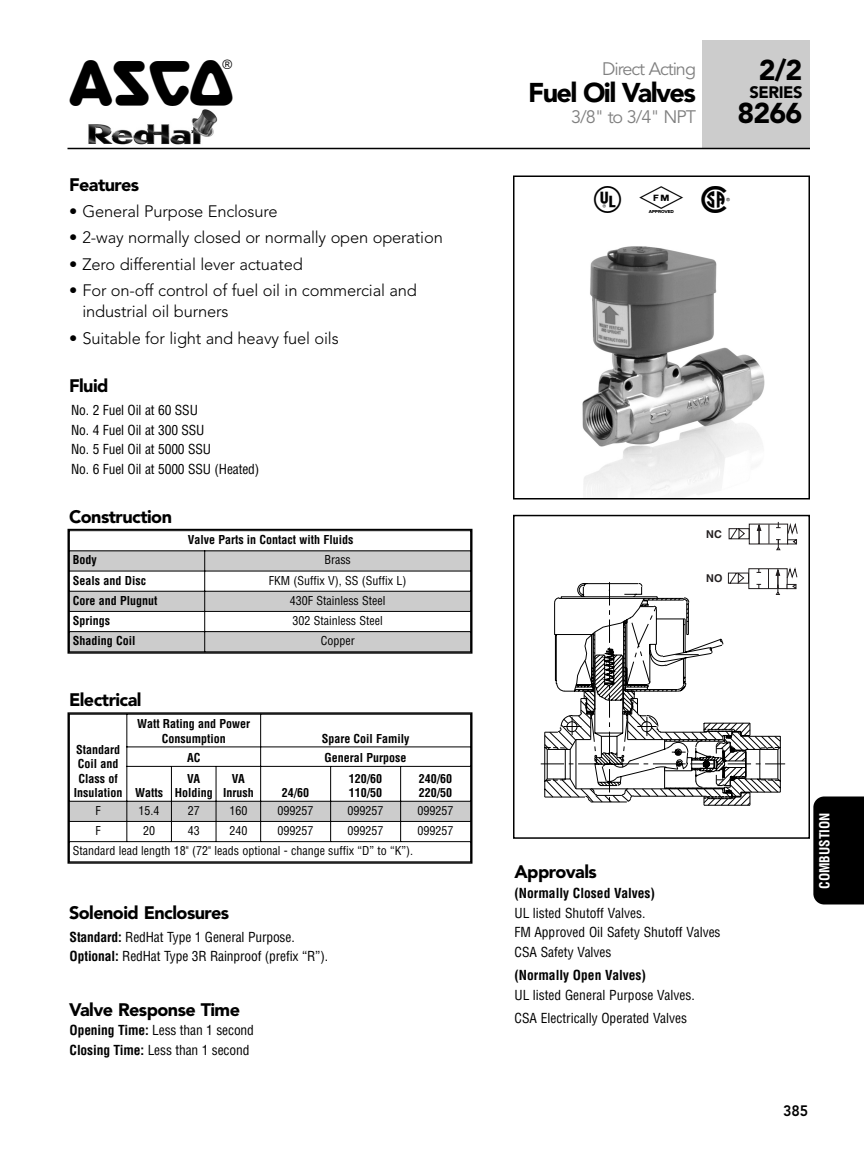
<style>
.page{position:relative;width:864px;height:1161px;background:#fff}
.page>*{position:absolute;margin:0;border:0;box-sizing:border-box;transform-origin:0 0}
.t1{font:46.5px "ASCO Valve";color:#000}
.t2{font:900 28.5px "Avenir";color:#000}
.t3{font:900 27px "Avenir";letter-spacing:-.06em;color:#000}
.t4{font:27px "ASCO Valve";color:#000}
.t5{font:900 18px "Avenir";letter-spacing:-.03em;color:#000}
.t6{font:18px "Avenir";letter-spacing:-.055em;color:#808080}
.t7{font:300 16.5px/21px "Avenir";letter-spacing:-.01em;color:#000}
.t8{font:900 16.5px "Avenir";letter-spacing:-.03em;color:#000}
.t9{font:800 15px "Avenir";color:#000;scale:.95 1}
.t10{font:condensed 13.5px/19.8px "Helvetica";letter-spacing:-.01em;color:#000}
.t11{font:700 condensed 13.5px "Helvetica";color:#000}
.t12{font:700 condensed 13.5px "Helvetica";color:#fff}
.t13{font:700 condensed 12px/14.4px "Helvetica";color:#000;text-align:center}
.t14{font:condensed 12px "Helvetica";color:#000}
.t15{font:700 10.8px "Helvetica";color:#231f20}
.s1{font-weight:700}
</style>
<div class="page">
<img style="left:85px;top:109px;width:135px;height:39px">
<div style="left:702px;top:40px;width:108px;height:108px;background:#ccc"></div>
<img style="left:582px;top:246px;width:183px;height:250px">
<div style="left:513px;top:176px;width:297px;height:324px;border:2px solid #000"></div>
<svg style="left:541px;top:522px;width:257px;height:284px"></svg>
<div style="left:513px;top:515px;width:297px;height:324px;border:2px solid #000"></div>
<hr style="left:68px;top:148px;width:742px;height:1px;background:#000">
<div style="left:813px;top:796px;width:51px;height:108px;background:#000"></div>
<div style="left:68px;top:529px;width:404px;height:125px;border:2px solid #000"></div>
<div style="left:69px;top:530px;width:402px;height:21px;background:#fff"></div>
<div style="left:69px;top:551px;width:136px;height:20px;background:#ccc"></div>
<div style="left:205px;top:551px;width:266px;height:20px;background:#ccc"></div>
<div style="left:69px;top:591px;width:136px;height:20px;background:#ccc"></div>
<div style="left:205px;top:591px;width:266px;height:20px;background:#ccc"></div>
<div style="left:69px;top:611px;width:136px;height:21px;background:#fff"></div>
<div style="left:205px;top:611px;width:266px;height:21px;background:#fff"></div>
<div style="left:69px;top:632px;width:136px;height:20px;background:#ccc"></div>
<div style="left:205px;top:632px;width:266px;height:20px;background:#ccc"></div>
<hr style="left:69px;top:530px;width:1px;height:122px;background:#000">
<hr style="left:204px;top:550px;width:1px;height:102px;background:#000">
<hr style="left:470px;top:530px;width:1px;height:122px;background:#000">
<hr style="left:69px;top:530px;width:402px;height:1px;background:#000">
<hr style="left:69px;top:550px;width:402px;height:1px;background:#000">
<hr style="left:69px;top:571px;width:402px;height:1px;background:#000">
<hr style="left:69px;top:591px;width:402px;height:1px;background:#000">
<hr style="left:69px;top:611px;width:402px;height:1px;background:#000">
<hr style="left:69px;top:631px;width:402px;height:1px;background:#000">
<hr style="left:69px;top:651px;width:402px;height:1px;background:#000">
<div style="left:68px;top:712px;width:404px;height:152px;border:2px solid #000"></div>
<div style="left:69px;top:801px;width:58px;height:20px;background:#ccc"></div>
<div style="left:127px;top:801px;width:44px;height:20px;background:#ccc"></div>
<div style="left:171px;top:801px;width:45px;height:20px;background:#ccc"></div>
<div style="left:216px;top:801px;width:45px;height:20px;background:#ccc"></div>
<div style="left:261px;top:801px;width:70px;height:20px;background:#ccc"></div>
<div style="left:331px;top:801px;width:70px;height:20px;background:#ccc"></div>
<div style="left:401px;top:801px;width:70px;height:20px;background:#ccc"></div>
<div style="left:69px;top:821px;width:58px;height:21px;background:#fff"></div>
<div style="left:401px;top:821px;width:70px;height:21px;background:#fff"></div>
<div style="left:69px;top:842px;width:402px;height:20px;background:#fff"></div>
<hr style="left:69px;top:714px;width:1px;height:148px;background:#000">
<hr style="left:126px;top:714px;width:1px;height:128px;background:#000">
<hr style="left:171px;top:766px;width:1px;height:76px;background:#000">
<hr style="left:216px;top:766px;width:1px;height:76px;background:#000">
<hr style="left:260px;top:714px;width:1px;height:128px;background:#000">
<hr style="left:330px;top:766px;width:1px;height:76px;background:#000">
<hr style="left:400px;top:766px;width:1px;height:76px;background:#000">
<hr style="left:470px;top:714px;width:1px;height:148px;background:#000">
<hr style="left:69px;top:714px;width:402px;height:1px;background:#000">
<hr style="left:126px;top:747px;width:345px;height:1px;background:#000">
<hr style="left:126px;top:766px;width:345px;height:1px;background:#000">
<hr style="left:69px;top:801px;width:402px;height:1px;background:#000">
<hr style="left:69px;top:821px;width:402px;height:1px;background:#000">
<hr style="left:69px;top:841px;width:402px;height:1px;background:#000">
<hr style="left:69px;top:861px;width:402px;height:1px;background:#000">
<h1 class="t1" style="left:70px;top:62px;width:164px">4</h1>
<h2 class="t2" style="left:759px;top:58px;width:45px">2/2</h2>
<h3 class="t6" style="left:602px;top:61px;width:95px">Direct Acting</h3>
<h3 class="t3" style="left:528px;top:81px;width:169px">Fuel Oil Valves</h3>
<h3 class="t6" style="left:571px;top:109px;width:126px">3/8" to 3/4" NPT</h3>
<p class="t8" style="left:750px;top:85px;width:54px">SERIES</p>
<h2 class="t2" style="left:738px;top:101px;width:66px">8266</h2>
<h3 class="t5" style="left:69px;top:177px;width:72px">Features</h3>
<p class="t7" style="left:69px;top:202px;width:210px">• General Purpose Enclosure</p>
<p class="t7" style="left:69px;top:229px;width:375px">• 2-way normally closed or normally open operation</p>
<p class="t7" style="left:69px;top:255px;width:235px">• Zero differential lever actuated</p>
<p class="t7" style="left:83px;top:281px;width:336px;text-indent:-14px">• For on-off control of fuel oil in commercial and industrial oil burners</p>
<p class="t7" style="left:69px;top:329px;width:271px">• Suitable for light and heavy fuel oils</p>
<h3 class="t5" style="left:69px;top:379px;width:41px">Fluid</h3>
<p class="t10" style="left:71px;top:401px;width:190px">No. 2 Fuel Oil at 60 SSU<br>No. 4 Fuel Oil at 300 SSU<br>No. 5 Fuel Oil at 5000 SSU<br>No. 6 Fuel Oil at 5000 SSU (Heated)</p>
<h3 class="t5" style="left:69px;top:509px;width:105px">Construction</h3>
<p class="t13" style="left:188px;top:534px;width:167px">Valve Parts in Contact with Fluids</p>
<p class="t13" style="left:73px;top:554px;width:25px">Body</p>
<p class="t14" style="left:324px;top:555px;width:28px">Brass</p>
<p class="t13" style="left:73px;top:574px;width:75px">Seals and Disc</p>
<p class="t14" style="left:269px;top:576px;width:139px">FKM (Suffix V), SS (Suffix L)</p>
<p class="t13" style="left:73px;top:594px;width:86px">Core and Plugnut</p>
<p class="t14" style="left:290px;top:596px;width:97px">430F Stainless Steel</p>
<p class="t13" style="left:73px;top:614px;width:39px">Springs</p>
<p class="t14" style="left:292px;top:616px;width:92px">302 Stainless Steel</p>
<p class="t13" style="left:73px;top:635px;width:64px">Shading Coil</p>
<p class="t14" style="left:321px;top:636px;width:35px">Copper</p>
<h3 class="t5" style="left:69px;top:693px;width:74px">Electrical</h3>
<p class="t13" style="left:74px;top:743px;width:50px">Standard<br>Coil and<br>Class of<br>Insulation</p>
<p class="t13" style="left:137px;top:718px;width:115px">Watt Rating and Power<br>Consumption</p>
<p class="t13" style="left:322px;top:732px;width:89px">Spare Coil Family</p>
<p class="t13" style="left:135px;top:787px;width:29px">Watts</p>
<p class="t13" style="left:187px;top:752px;width:15px">AC</p>
<p class="t13" style="left:325px;top:752px;width:83px">General Purpose</p>
<p class="t13" style="left:175px;top:772px;width:39px">VA<br>Holding</p>
<p class="t13" style="left:223px;top:772px;width:32px">VA<br>Inrush</p>
<p class="t13" style="left:282px;top:787px;width:29px">24/60</p>
<p class="t13" style="left:349px;top:772px;width:35px;text-align:left">120/60<br>110/50</p>
<p class="t13" style="left:419px;top:772px;width:35px;text-align:left">240/60<br>220/50</p>
<p class="t14" style="left:95px;top:806px;width:7px">F</p>
<p class="t14" style="left:139px;top:806px;width:22px">15.4</p>
<p class="t14" style="left:188px;top:806px;width:14px">27</p>
<p class="t14" style="left:229px;top:806px;width:19px">160</p>
<p class="t14" style="left:278px;top:806px;width:37px">099257</p>
<p class="t14" style="left:348px;top:806px;width:37px">099257</p>
<p class="t14" style="left:418px;top:806px;width:37px">099257</p>
<p class="t14" style="left:95px;top:826px;width:7px">F</p>
<p class="t14" style="left:143px;top:826px;width:13px">20</p>
<p class="t14" style="left:188px;top:826px;width:14px">43</p>
<p class="t14" style="left:229px;top:826px;width:19px">240</p>
<p class="t14" style="left:278px;top:826px;width:37px">099257</p>
<p class="t14" style="left:348px;top:826px;width:37px">099257</p>
<p class="t14" style="left:418px;top:826px;width:37px">099257</p>
<p class="t14" style="left:73px;top:846px;width:342px">Standard lead length 18" (72" leads optional - change suffix “D” to “K”).</p>
<h3 class="t5" style="left:69px;top:905px;width:162px">Solenoid Enclosures</h3>
<p class="t10" style="left:70px;top:928px;width:260px"><span class="s1">Standard:</span> RedHat Type 1 General Purpose.<br><span class="s1">Optional:</span> RedHat Type 3R Rainproof (prefix “R”).</p>
<h3 class="t5" style="left:69px;top:1002px;width:173px">Valve Response Time</h3>
<p class="t10" style="left:70px;top:1022px;width:186px"><span class="s1">Opening Time:</span> Less than 1 second<br><span class="s1">Closing Time:</span> Less than 1 second</p>
<h3 class="t4" style="left:594px;top:188px;width:137px">^ # %</h3>
<p class="t15" style="left:706px;top:530px;width:17px">NC</p>
<p class="t15" style="left:706px;top:574px;width:18px">NO</p>
<h3 class="t5" style="left:514px;top:865px;width:84px">Approvals</h3>
<p class="t11" style="left:514px;top:888px;width:142px">(Normally Closed Valves)</p>
<p class="t10" style="left:514px;top:904px;width:208px">UL listed Shutoff Valves.<br>FM Approved Oil Safety Shutoff Valves<br>CSA Safety Valves</p>
<p class="t11" style="left:514px;top:970px;width:133px">(Normally Open Valves)</p>
<p class="t10" style="left:514px;top:985px;width:182px;line-height:23px">UL listed General Purpose Valves.<br>CSA Electrically Operated Valves</p>
<p class="t12" style="left:819px;top:889px;width:78px;rotate:-90deg">COMBUSTION</p>
<p class="t9" style="left:783px;top:1104px;width:28px">385</p>
</div>
